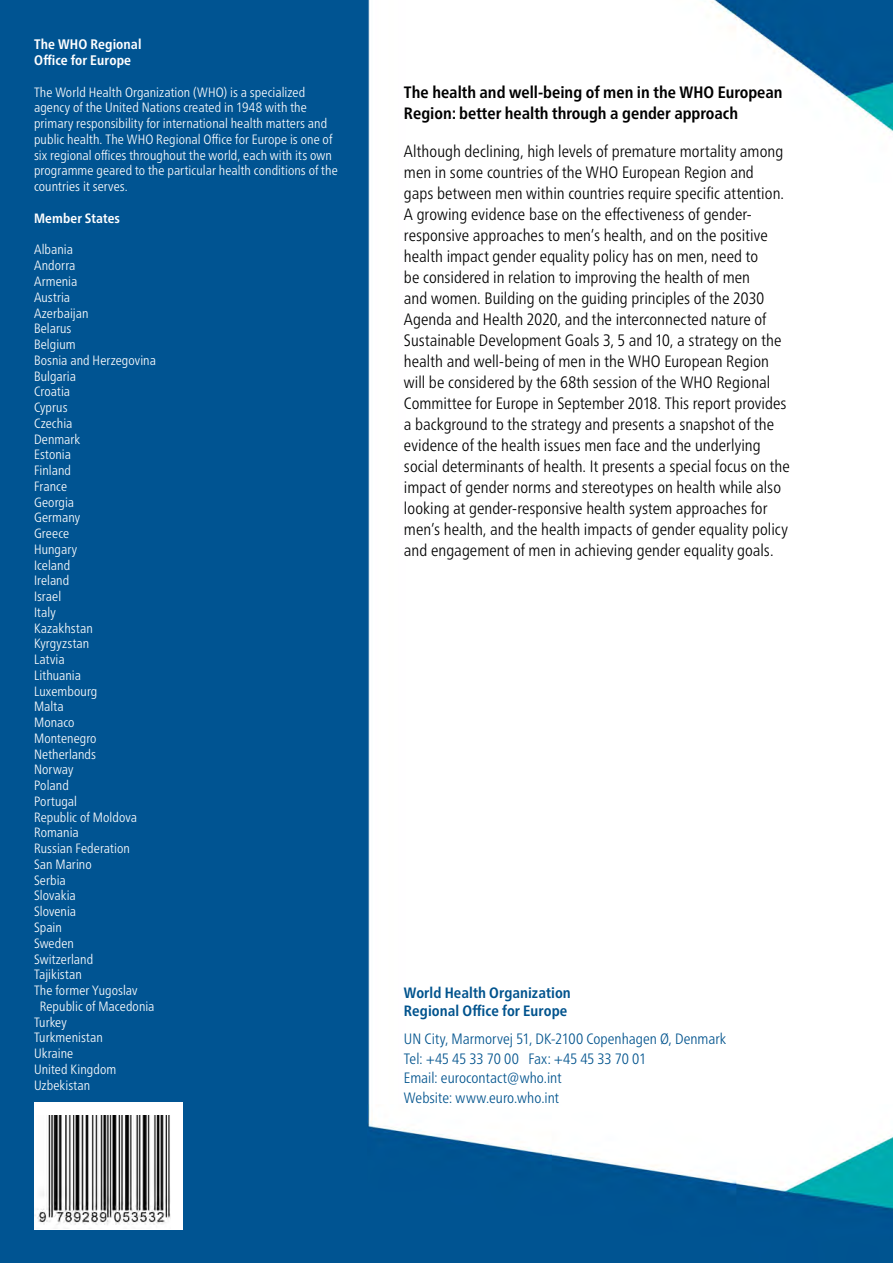
<style>
.page{position:relative;width:893px;height:1263px;background:#fff}
.page>*{position:absolute;margin:0;border:0;box-sizing:border-box;transform-origin:0 0}
.t1{font:300 condensed 16.5px/21px "Frutiger Neue LTW1 G";letter-spacing:.005em;color:#000}
.t2{font:700 condensed 16.5px/21px "Frutiger Neue LT Pro";color:#000}
.t3{font:300 condensed 15px/19.5px "Frutiger Neue LTW1 G";color:#00538d}
.t4{font:700 condensed 15px/18px "Frutiger Neue LTW1 G";letter-spacing:.005em;color:#00538d}
.t5{font:700 condensed 13.8px/16px "Frutiger Neue LTW1 G";letter-spacing:.01em;color:#fff}
.t6{font:300 condensed 13.5px/15.8px "Frutiger Neue LTW1 G";letter-spacing:.005em;color:#fff}
.t7{font:700 condensed 13.5px "Frutiger Neue LTW1 G";letter-spacing:.01em;color:#fff}
</style>
<div class="page">
<img style="left:0;top:0;width:893px;height:1263px">
<div style="left:34px;top:1102px;width:149px;height:128px;background:#fff"></div>
<img style="left:34px;top:1116px;width:136px;height:109px">
<p class="t5" style="left:34px;top:35px;width:109px">The WHO Regional<br>Office for Europe</p>
<p class="t6" style="left:34px;top:84px;width:305px">The World Health Organization (WHO) is a specialized agency of the United Nations created in 1948 with the primary responsibility for international health matters and public health. The WHO Regional Office for Europe is one of six regional offices throughout the world, each with its own programme geared to the particular health conditions of the countries it serves.</p>
<p class="t7" style="left:34px;top:208px;width:87px">Member States</p>
<p class="t6" style="left:34px;top:242px;width:40px">Albania</p>
<p class="t6" style="left:34px;top:258px;width:43px">Andorra</p>
<p class="t6" style="left:34px;top:273px;width:45px">Armenia</p>
<p class="t6" style="left:34px;top:289px;width:38px">Austria</p>
<p class="t6" style="left:34px;top:305px;width:56px">Azerbaijan</p>
<p class="t6" style="left:34px;top:321px;width:39px">Belarus</p>
<p class="t6" style="left:34px;top:336px;width:43px">Belgium</p>
<p class="t6" style="left:34px;top:352px;width:123px">Bosnia and Herzegovina</p>
<p class="t6" style="left:34px;top:368px;width:43px">Bulgaria</p>
<p class="t6" style="left:34px;top:384px;width:38px">Croatia</p>
<p class="t6" style="left:34px;top:399px;width:35px">Cyprus</p>
<p class="t6" style="left:34px;top:415px;width:40px">Czechia</p>
<p class="t6" style="left:34px;top:431px;width:48px">Denmark</p>
<p class="t6" style="left:34px;top:447px;width:38px">Estonia</p>
<p class="t6" style="left:34px;top:462px;width:39px">Finland</p>
<p class="t6" style="left:34px;top:478px;width:35px">France</p>
<p class="t6" style="left:34px;top:494px;width:42px">Georgia</p>
<p class="t6" style="left:34px;top:510px;width:48px">Germany</p>
<p class="t6" style="left:34px;top:525px;width:37px">Greece</p>
<p class="t6" style="left:34px;top:541px;width:45px">Hungary</p>
<p class="t6" style="left:34px;top:557px;width:38px">Iceland</p>
<p class="t6" style="left:34px;top:573px;width:37px">Ireland</p>
<p class="t6" style="left:34px;top:588px;width:29px">Israel</p>
<p class="t6" style="left:34px;top:604px;width:23px">Italy</p>
<p class="t6" style="left:34px;top:620px;width:60px">Kazakhstan</p>
<p class="t6" style="left:34px;top:636px;width:57px">Kyrgyzstan</p>
<p class="t6" style="left:34px;top:651px;width:32px">Latvia</p>
<p class="t6" style="left:34px;top:667px;width:49px">Lithuania</p>
<p class="t6" style="left:34px;top:683px;width:65px">Luxembourg</p>
<p class="t6" style="left:34px;top:699px;width:31px">Malta</p>
<p class="t6" style="left:34px;top:714px;width:42px">Monaco</p>
<p class="t6" style="left:34px;top:730px;width:64px">Montenegro</p>
<p class="t6" style="left:34px;top:746px;width:64px">Netherlands</p>
<p class="t6" style="left:34px;top:762px;width:41px">Norway</p>
<p class="t6" style="left:34px;top:777px;width:36px">Poland</p>
<p class="t6" style="left:34px;top:793px;width:45px">Portugal</p>
<p class="t6" style="left:34px;top:809px;width:105px">Republic of Moldova</p>
<p class="t6" style="left:34px;top:825px;width:46px">Romania</p>
<p class="t6" style="left:34px;top:840px;width:97px">Russian Federation</p>
<p class="t6" style="left:34px;top:856px;width:59px">San Marino</p>
<p class="t6" style="left:34px;top:872px;width:33px">Serbia</p>
<p class="t6" style="left:34px;top:888px;width:43px">Slovakia</p>
<p class="t6" style="left:34px;top:903px;width:44px">Slovenia</p>
<p class="t6" style="left:34px;top:919px;width:29px">Spain</p>
<p class="t6" style="left:34px;top:935px;width:41px">Sweden</p>
<p class="t6" style="left:34px;top:951px;width:61px">Switzerland</p>
<p class="t6" style="left:34px;top:967px;width:49px">Tajikistan</p>
<p class="t6" style="left:34px;top:982px;width:105px">The former Yugoslav</p>
<p class="t6" style="left:40px;top:998px;width:116px">Republic of Macedonia</p>
<p class="t6" style="left:34px;top:1014px;width:34px">Turkey</p>
<p class="t6" style="left:34px;top:1030px;width:70px">Turkmenistan</p>
<p class="t6" style="left:34px;top:1045px;width:41px">Ukraine</p>
<p class="t6" style="left:34px;top:1061px;width:84px">United Kingdom</p>
<p class="t6" style="left:34px;top:1077px;width:58px">Uzbekistan</p>
<p class="t2" style="left:404px;top:81px;width:380px">The health and well-being of men in the WHO European<br>Region: better health through a gender approach</p>
<p class="t1" style="left:404px;top:140px;width:387px">Although declining, high levels of premature mortality among men in some countries of the WHO European Region and<br>gaps between men within countries require specific attention.<br>A growing evidence base on the effectiveness of gender&shy;responsive approaches to men’s health, and on the positive health impact gender equality policy has on men, need to<br>be considered in relation to improving the health of men<br>and women. Building on the guiding principles of the 2030<br>Agenda and Health 2020, and the interconnected nature of Sustainable Development Goals 3, 5 and 10, a strategy on the health and well-being of men in the WHO European Region will be considered by the 68th session of the WHO Regional Committee for Europe in September 2018. This report provides a background to the strategy and presents a snapshot of the evidence of the health issues men face and the underlying social determinants of health. It presents a special focus on the impact of gender norms and stereotypes on health while also looking at gender-responsive health system approaches for men’s health, and the health impacts of gender equality policy and engagement of men in achieving gender equality goals.</p>
<p class="t4" style="left:404px;top:982px;width:168px">World Health Organization<br>Regional Office for Europe</p>
<p class="t3" style="left:404px;top:1029px;width:324px">UN City, Marmorvej 51, DK-2100 Copenhagen Ø, Denmark Tel: +45 45 33 70 00 Fax: +45 45 33 70 01<br>Email: eurocontact@who.int<br>Website: www.euro.who.int</p>
</div>
